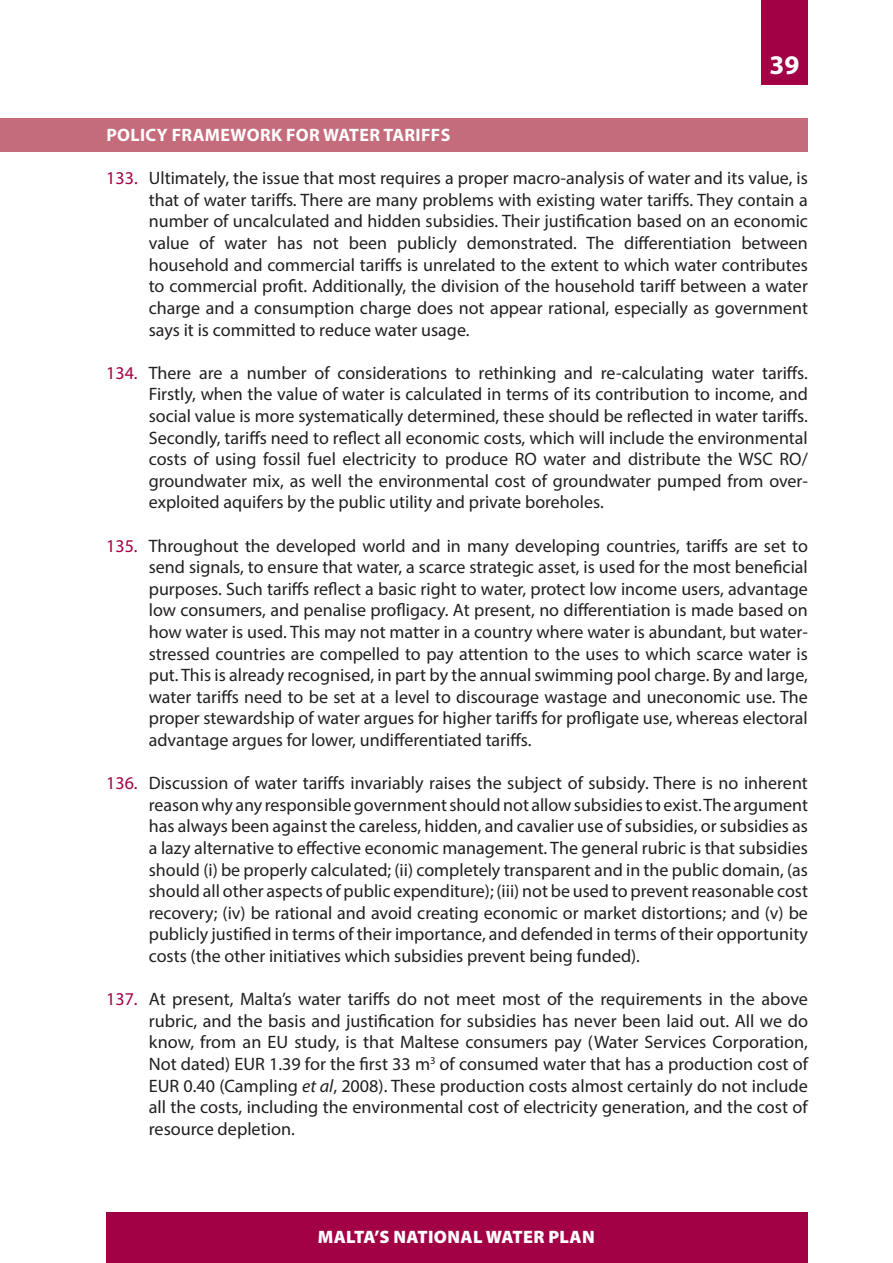
<style>
.page{position:relative;width:893px;height:1263px;background:#fff}
.page>*{position:absolute;margin:0;border:0;box-sizing:border-box;transform-origin:0 0}
.t1{font:700 27px "Myriad Pro";color:#fff}
.t2{font:18px/21.6px "Myriad Pro";color:#231f20;text-align:justify}
.t3{font:700 18px "Myriad Pro";letter-spacing:.02em;color:#fff}
.t4{font:900 18px "Myriad Pro";letter-spacing:.02em;color:#fff}
.s1{color:#a30146}
.s2{font-style:italic}
</style>
<div class="page">
<div style="left:106px;top:1212px;width:702px;height:51px;background:#a30146"></div>
<div style="left:761px;top:0;width:46px;height:85px;background:#a30146"></div>
<div style="left:0;top:118px;width:808px;height:33px;background:#c56c7c"></div>
<h1 class="t1" style="left:770px;top:48px;width:31px">39</h1>
<p class="t3" style="left:106px;top:123px;width:89px">POLICY FRAMEW</p>
<p class="t3" style="left:247px;top:123px;width:104px">ORK FOR WATER</p>
<p class="t3" style="left:383px;top:123px;width:20px">TARIFF</p>
<p class="t3" style="left:441px;top:123px;width:11px">S</p>
<p class="t2" style="left:149px;top:167px;width:661px;text-indent:-42px"><span class="s1">133.</span> Ultimately, the issue that most requires a proper macro-analysis of water and its value, is that of water tariffs. There are many problems with existing water tariffs. They contain a number of uncalculated and hidden subsidies. Their justification based on an economic value of water has not been publicly demonstrated. The differentiation between household and commercial tariffs is unrelated to the extent to which water contributes to commercial profit. Additionally, the division of the household tariff between a water charge and a consumption charge does not appear rational, especially as government says it is committed to reduce water usage.</p>
<p class="t2" style="left:149px;top:362px;width:661px;text-indent:-43px"><span class="s1">134.</span> There are a number of considerations to rethinking and re-calculating water tariffs.<br>Firstly, when the value of water is calculated in terms of its contribution to income, and social value is more systematically determined, these should be reflected in water tariffs.<br>Secondly, tariffs need to reflect all economic costs, which will include the environmental costs of using fossil fuel electricity to produce RO water and distribute the WSC RO/ groundwater mix, as well the environmental cost of groundwater pumped from over&shy;exploited aquifers by the public utility and private boreholes.</p>
<p class="t2" style="left:149px;top:534px;width:661px;text-indent:-43px"><span class="s1">135.</span> Throughout the developed world and in many developing countries, tariffs are set to send signals, to ensure that water, a scarce strategic asset, is used for the most beneficial purposes. Such tariffs reflect a basic right to water, protect low income users, advantage low consumers, and penalise profligacy. At present, no differentiation is made based on how water is used. This may not matter in a country where water is abundant, but water&shy;stressed countries are compelled to pay attention to the uses to which scarce water is put. This is already recognised, in part by the annual swimming pool charge. By and large, water tariffs need to be set at a level to discourage wastage and uneconomic use. The proper stewardship of water argues for higher tariffs for profligate use, whereas electoral advantage argues for lower, undifferentiated tariffs.</p>
<p class="t2" style="left:149px;top:772px;width:661px;text-indent:-43px"><span class="s1">136.</span> Discussion of water tariffs invariably raises the subject of subsidy. There is no inherent reason why any responsible government should not allow subsidies to exist. The argument has always been against the careless, hidden, and cavalier use of subsidies, or subsidies as a lazy alternative to effective economic management. The general rubric is that subsidies should (i) be properly calculated; (ii) completely transparent and in the public domain, (as should all other aspects of public expenditure); (iii) not be used to prevent reasonable cost recovery; (iv) be rational and avoid creating economic or market distortions; and (v) be publicly justified in terms of their importance, and defended in terms of their opportunity costs (the other initiatives which subsidies prevent being funded).</p>
<p class="t2" style="left:149px;top:988px;width:661px;text-indent:-43px"><span class="s1">137.</span> At present, Malta’s water tariffs do not meet most of the requirements in the above rubric, and the basis and justification for subsidies has never been laid out. All we do know, from an EU study, is that Maltese consumers pay (Water Services Corporation, Not dated) EUR 1.39 for the first 33 m<sup>3</sup> of consumed water that has a production cost of EUR 0.40 (Campling <span class="s2">et al</span>, 2008). These production costs almost certainly do not include all the costs, including the environmental cost of electricity generation, and the cost of resource depletion.</p>
<p class="t4" style="left:318px;top:1225px;width:278px">MALTA’S NATIONAL WATER PLAN</p>
</div>
